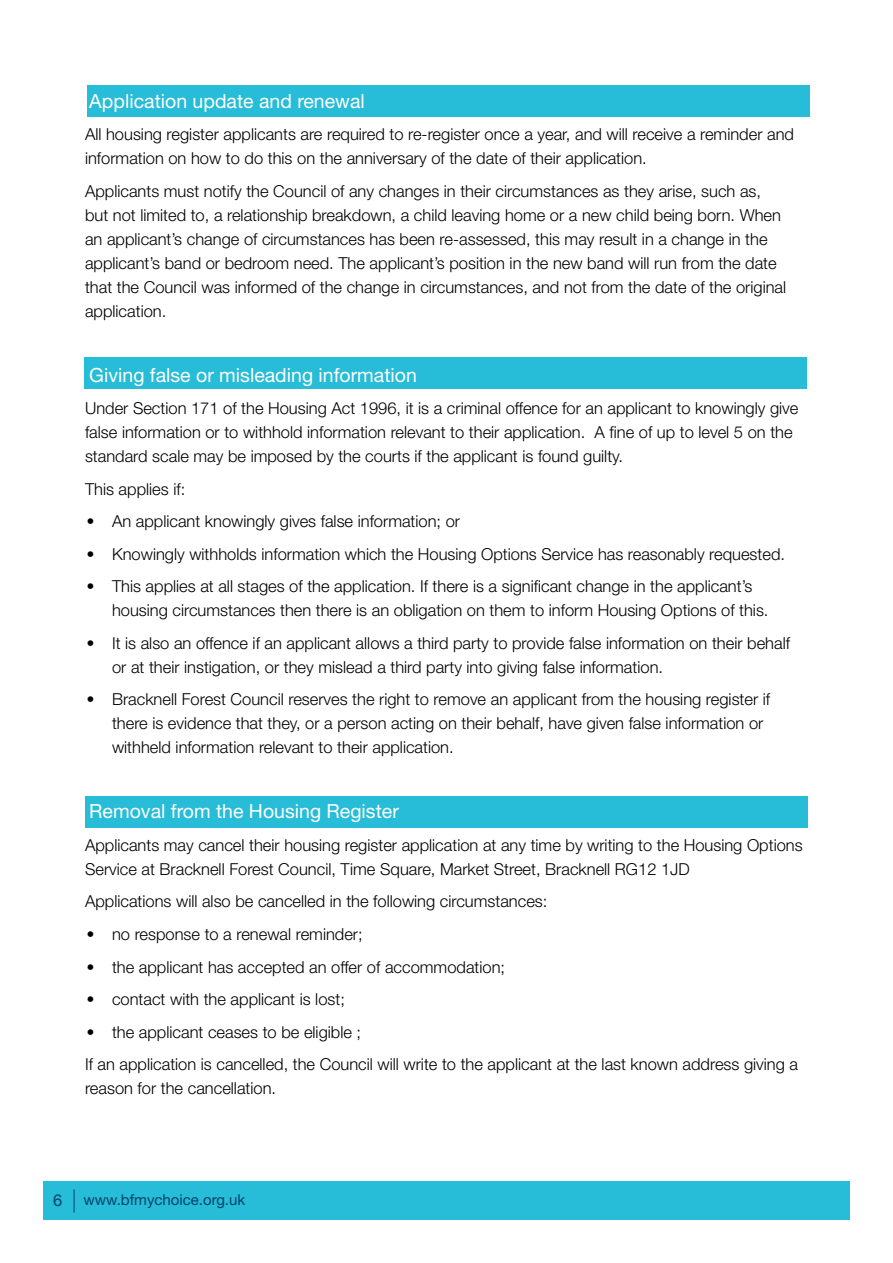
<style>
.page{position:relative;width:893px;height:1263px;background:#fff}
.page>*{position:absolute;margin:0;border:0;box-sizing:border-box;transform-origin:0 0}
.t1{font:19.5px "Helvetica Neue";color:#fff}
.t2{font:300 16.5px/24px "Helvetica Neue";color:#000}
.t3{font:16.5px "Helvetica Neue";color:#00446a}
.t4{font:15px "Helvetica Neue";color:#00446a}
.s1{font-family:"Courier";font-weight:400;font-size:18px}
</style>
<div class="page">
<div style="left:43px;top:1181px;width:807px;height:39px;background:#27bcd7"></div>
<svg style="left:74px;top:1189px;width:1px;height:23px"></svg>
<div style="left:85px;top:796px;width:723px;height:32px;background:#27bcd7"></div>
<div style="left:84px;top:357px;width:722px;height:32px;background:#27bcd7"></div>
<div style="left:87px;top:85px;width:723px;height:32px;background:#27bcd7"></div>
<p class="t1" style="left:89px;top:89px;width:277px">Application update and renewal</p>
<p class="t2" style="left:85px;top:122px;width:710px">All housing register applicants are required to re-register once a year, and will receive a reminder and information on how to do this on the anniversary of the date of their application.</p>
<p class="t2" style="left:85px;top:179px;width:703px">Applicants must notify the Council of any changes in their circumstances as they arise, such as, but not limited to, a relationship breakdown, a child leaving home or a new child being born. When an applicant’s change of circumstances has been re-assessed, this may result in a change in the applicant’s band or bedroom need. The applicant’s position in the new band will run from the date that the Council was informed of the change in circumstances, and not from the date of the original application.</p>
<p class="t1" style="left:89px;top:363px;width:329px">Giving false or misleading information</p>
<p class="t2" style="left:85px;top:396px;width:715px">Under Section 171 of the Housing Act 1996, it is a criminal offence for an applicant to knowingly give false information or to withhold information relevant to their application. A fine of up to level 5 on the standard scale may be imposed by the courts if the applicant is found guilty.</p>
<p class="t2" style="left:85px;top:477px;width:102px">This applies if:</p>
<p class="t2" style="left:85px;top:509px;width:377px"><span class="s1">•</span> An applicant knowingly gives false information; or</p>
<p class="t2" style="left:85px;top:542px;width:701px"><span class="s1">•</span> Knowingly withholds information which the Housing Options Service has reasonably requested.</p>
<p class="t2" style="left:112px;top:574px;width:658px;text-indent:-27px"><span class="s1">•</span> This applies at all stages of the application. If there is a significant change in the applicant’s housing circumstances then there is an obligation on them to inform Housing Options of this.</p>
<p class="t2" style="left:112px;top:631px;width:679px;text-indent:-27px"><span class="s1">•</span> It is also an offence if an applicant allows a third party to provide false information on their behalf or at their instigation, or they mislead a third party into giving false information.</p>
<p class="t2" style="left:112px;top:687px;width:660px;text-indent:-27px"><span class="s1">•</span> Bracknell Forest Council reserves the right to remove an applicant from the housing register if there is evidence that they, or a person acting on their behalf, have given false information or withheld information relevant to their application.</p>
<p class="t1" style="left:89px;top:800px;width:311px">Removal from the Housing Register</p>
<p class="t2" style="left:85px;top:833px;width:719px">Applicants may cancel their housing register application at any time by writing to the Housing Options<br>Service at Bracknell Forest Council, Time Square, Market Street, Bracknell RG12 1JD</p>
<p class="t2" style="left:85px;top:889px;width:464px">Applications will also be cancelled in the following circumstances:</p>
<p class="t2" style="left:85px;top:922px;width:279px"><span class="s1">•</span> no response to a renewal reminder;</p>
<p class="t2" style="left:85px;top:954px;width:422px"><span class="s1">•</span> the applicant has accepted an offer of accommodation;</p>
<p class="t2" style="left:85px;top:987px;width:261px"><span class="s1">•</span> contact with the applicant is lost;</p>
<p class="t2" style="left:85px;top:1015px;width:715px;line-height:32.5px"><span class="s1">•</span> the applicant ceases to be eligible ;<br>If an application is cancelled, the Council will write to the applicant at the last known address giving a</p>
<p class="t2" style="left:85px;top:1076px;width:193px">reason for the cancellation.</p>
<p class="t3" style="left:53px;top:1190px;width:11px">6</p>
<p class="t4" style="left:83px;top:1191px;width:163px">www.bfmychoice.org.uk</p>
</div>
